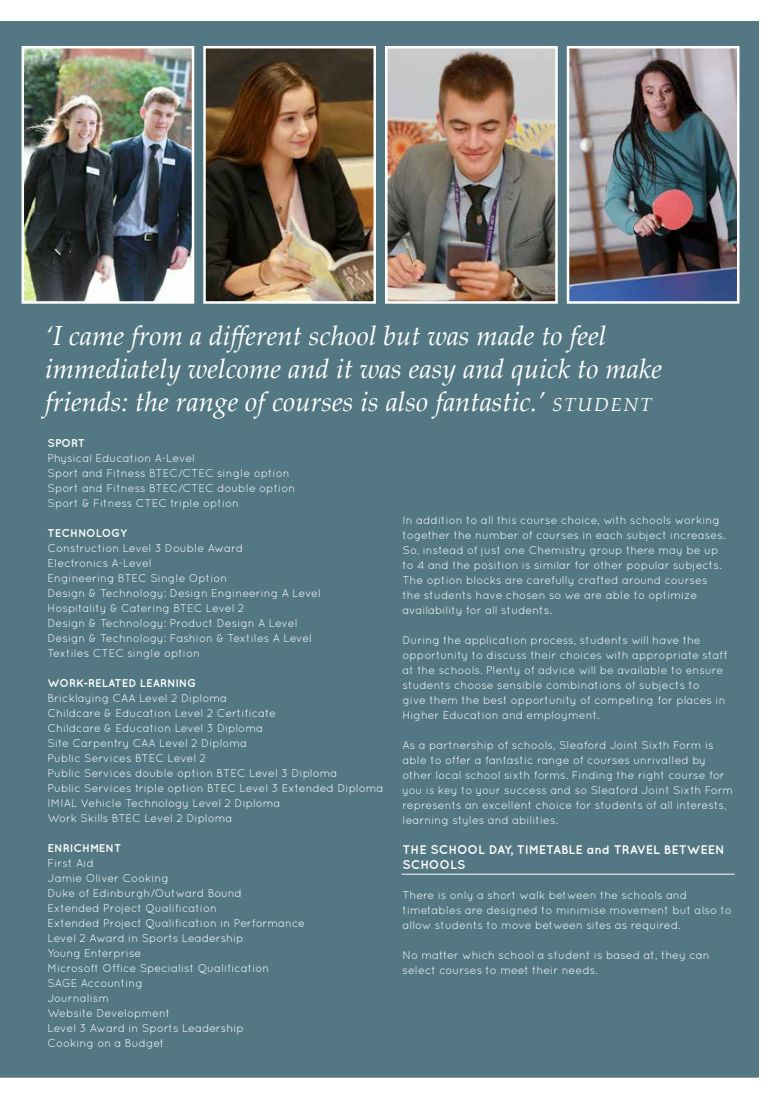
<style>
.page{position:relative;width:780px;height:1099px;background:#fff}
.page>*{position:absolute;margin:0;border:0;box-sizing:border-box;transform-origin:0 0}
.t1{font:italic 27.5px/33px "Palatino Linotype";color:#fff}
.t2{font:700 12.5px "Quicksand";letter-spacing:-.005em;color:#fff}
.t3{font:11.25px/15px "Quicksand";color:#fff}
.t4{font:700 11.25px "Quicksand";color:#fff}
.s1{font-size:18.75px}
.s2{font-style:inherit}
</style>
<div class="page">
<div style="left:0;top:21px;width:758px;height:1056px;background:#547883"></div>
<img style="left:25px;top:49px;width:166px;height:252px">
<div style="left:22px;top:46px;width:172px;height:258px;border:2px solid #fff"></div>
<img style="left:388px;top:49px;width:166px;height:252px">
<div style="left:385px;top:46px;width:172px;height:258px;border:2px solid #fff"></div>
<img style="left:206px;top:49px;width:167px;height:252px">
<div style="left:203px;top:46px;width:173px;height:258px;border:2px solid #fff"></div>
<img style="left:569px;top:49px;width:167px;height:252px">
<div style="left:566px;top:46px;width:173px;height:258px;border:2px solid #fff"></div>
<hr style="left:401px;top:873px;width:333px;height:1px;background:#fff">
<h1 class="t1" style="left:45px;top:318px;width:618px">‘I came from a different school but was made to feel immediately welcome and it was easy and quick to make friends: the range of courses is also fantastic.’ <span class="s1">Student</span></h1>
<p class="t4" style="left:48px;top:436px;width:39px">SPORT</p>
<p class="t3" style="left:48px;top:450px;width:249px">Physical Education A-Level<br>Sport and Fitness BTEC/CTEC single option Sport and Fitness BTEC/CTEC double option Sport &amp; Fitness CTEC triple option</p>
<p class="t4" style="left:48px;top:526px;width:77px">TECH NOLOGY</p>
<p class="t3" style="left:47px;top:540px;width:275px">Construction Level 3 Double Award<br>Electronics A-Level<br>Engineering BTEC Single Option<br>Design &amp; Technology: Design Engineering A Level Hospitality &amp; Catering BTEC Level 2<br>Design &amp; Technology: Product Design A Level Design &amp; Technology: Fashion &amp; Textiles A Level Textiles CTEC single option</p>
<p class="t4" style="left:47px;top:676px;width:150px">WO RK-RELATED LEARNING</p>
<p class="t3" style="left:47px;top:690px;width:337px">Bricklaying CAA Level 2 Diploma<br>Childcare &amp; Education Level 2 Certificate<br>Childcare &amp; Education Level 3 Diploma<br>Site Carpentry CAA Level 2 Diploma<br>Public Services BTEC Level 2<br>Public Services double option BTEC Level 3 Diploma<br>Public Services triple option BTEC Level 3 Extended Diploma IMIAL Vehicle Technology Level 2 Diploma<br>Work Skills BTEC Level 2 Diploma</p>
<p class="t4" style="left:47px;top:841px;width:75px">ENRICH MENT</p>
<p class="t3" style="left:47px;top:855px;width:259px">First Aid<br>Jamie Oliver Cooking<br>Duke of Edinburgh/Outward Bound<br>Extended Project Qualification<br>Extended Project Qualification in Performance<br>Level 2 Award in Sports Leadership<br>Young Enterprise<br>Microsoft Office Specialist Qualification<br>SAGE Accounting<br>Journalism<br>Website Development<br>Level 3 Award in Sports Leadership<br>Cooking on a Budget</p>
<p class="t3" style="left:402px;top:512px;width:324px">In addition to all this course choice, with schools working together the number of courses in each subject increases.<br>So, instead of just one Chemistry group there may be up to 4 and the position is similar for other popular subjects.<br>The option blocks are carefully crafted around courses the students have chosen so we are able to optimize availability for all students.</p>
<p class="t3" style="left:402px;top:632px;width:326px">During the application process, students will have the opportunity to discuss their choices with appropriate staff at the schools. Plenty of advice will be available to ensure students choose sensible combinations of subjects to<br>give them the best opportunity of competing for places in Higher Education and employment.</p>
<p class="t3" style="left:402px;top:737px;width:332px">As a partnership of schools, Sleaford Joint Sixth Form is able to offer a fantastic range of courses unrivalled by other local school sixth forms. Finding the right course for you is key to your success and so Sleaford Joint Sixth Form represents an excellent choice for students of all interests, learning styles and abilities.</p>
<p class="t2" style="left:402px;top:842px;width:123px">THE SCHOOL DAY, TIMET</p>
<p class="t2" style="left:553px;top:842px;width:156px">ABLE AND TRAVEL BETWEEN</p>
<p class="t2" style="left:402px;top:857px;width:64px">SCHOOLS</p>
<p class="t3" style="left:402px;top:887px;width:331px">There is only a short walk between the schools and timetables are designed to minimise movement but also to allow students to move between sites as required.</p>
<p class="t3" style="left:402px;top:947px;width:308px">No matter which school a student is based at, they can select courses <span class="s2">to meet their needs.</span></p>
</div>
